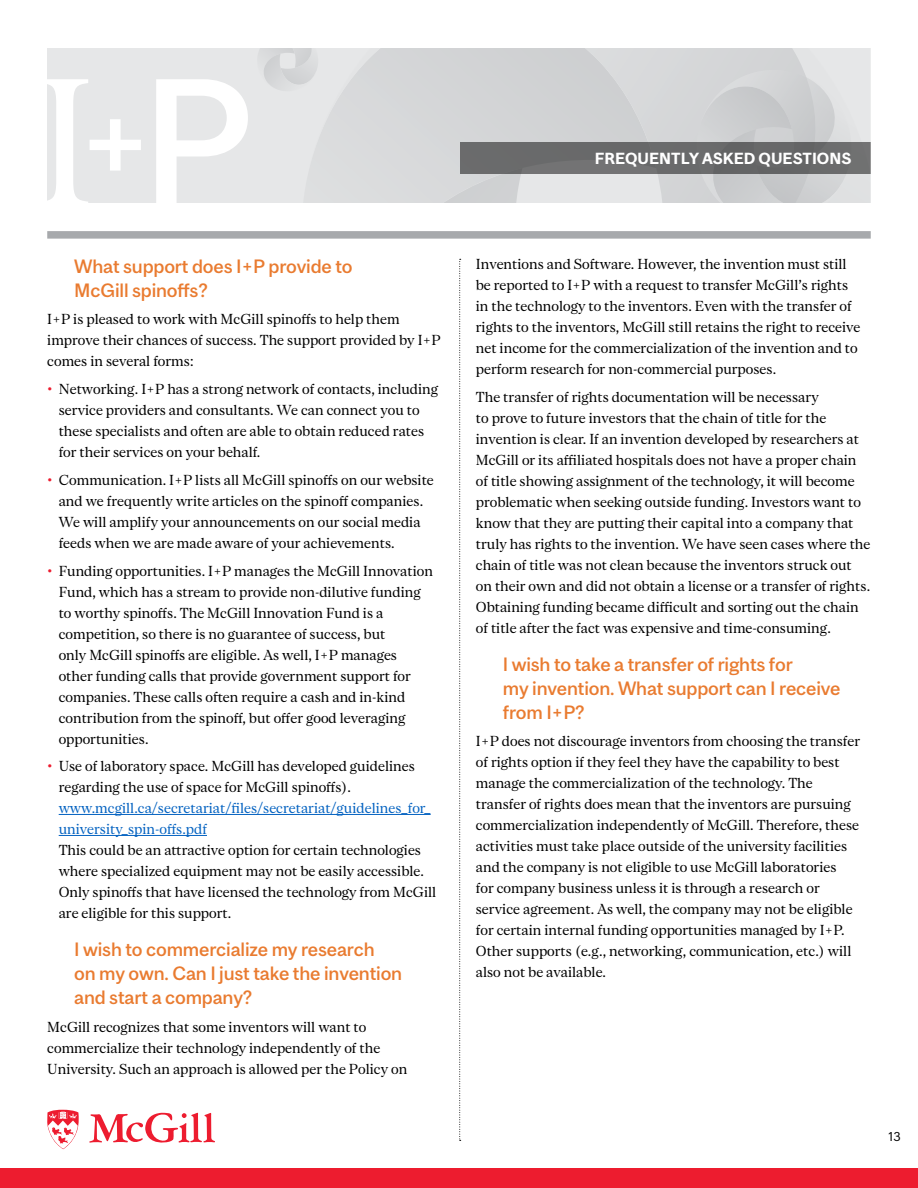
<style>
.page{position:relative;width:918px;height:1188px;background:#fff}
.page>*{position:absolute;margin:0;border:0;box-sizing:border-box;transform-origin:0 0}
.t1{font:500 18px/24px "Mc Gill Sans";letter-spacing:-.01em;color:#e97b30}
.t2{font:18px "Mc Gill Serif";color:#ed1c2f}
.t3{font:700 15px "Mc Gill Sans";color:#fff}
.t4{font:13.5px/21px "Mc Gill Serif";color:#000}
.t5{font:13.5px/21px "Mc Gill Serif";color:#0563c1}
.t6{font:12px "Mc Gill Sans";color:#000}
</style>
<div class="page">
<div style="left:47px;top:47px;width:825px;height:156px;background:#e6e7e8"></div>
<svg style="left:317px;top:47px;width:500px;height:156px"></svg>
<div style="left:0;top:1169px;width:918px;height:19px;background:#ed1c2f"></div>
<svg style="left:257px;top:47px;width:62px;height:44px"></svg>
<svg style="left:696px;top:70px;width:150px;height:133px"></svg>
<svg style="left:47px;top:79px;width:94px;height:124px"></svg>
<svg style="left:156px;top:79px;width:92px;height:124px"></svg>
<div style="left:47px;top:231px;width:824px;height:8px;background:#a7a9ac"></div>
<svg style="left:89px;top:1112px;width:126px;height:31px"></svg>
<svg style="left:47px;top:1110px;width:32px;height:39px"></svg>
<svg style="left:459px;top:259px;width:2px;height:882px"></svg>
<div style="left:460px;top:142px;width:412px;height:32px;background:#6a6a6b"></div>
<hr style="left:59px;top:814px;width:372px;height:1px;background:#0563c1">
<hr style="left:59px;top:835px;width:148px;height:1px;background:#0563c1">
<p class="t3" style="left:595px;top:149px;width:258px">FREQUENTLY ASKED QUESTIONS</p>
<h1 class="t1" style="left:74px;top:254px;width:280px">What support does +I P provide to<br>McGill spinoffs?</h1>
<p class="t4" style="left:47px;top:309px;width:395px">+I P is pleased to work with McGill spinoffs to help them improve their chances of success. The support provided by +I P comes in several forms:</p>
<p class="t4" style="left:59px;top:379px;width:381px">Networking +I. P has a strong network of contacts, including</p>
<h1 class="t2" style="left:47px;top:376px;width:7px">•</h1>
<p class="t4" style="left:59px;top:400px;width:367px">service providers and consultants. We can connect you to these specialists and often are able to obtain reduced rates for their services on your behalf.</p>
<p class="t4" style="left:59px;top:469px;width:377px">Communication +I. P lists all McGill spinoffs on our website</p>
<h1 class="t2" style="left:47px;top:467px;width:7px">•</h1>
<p class="t4" style="left:59px;top:490px;width:366px">and we frequently write articles on the spinoff companies.<br>We will amplify your announcements on our social media feeds when we are made aware of your achievements.</p>
<p class="t4" style="left:59px;top:560px;width:376px">Funding opportunities +I. P manages the McGill Innovation</p>
<h1 class="t2" style="left:47px;top:558px;width:7px">•</h1>
<p class="t4" style="left:59px;top:581px;width:364px">Fund, which has a stream to provide non-dilutive funding to worthy spinoffs. The McGill Innovation Fund is a competition, so there is no guarantee of success, but<br>only McGill spinoffs are eligible. As well +I, P manages other funding calls that provide government support for companies. These calls often require a cash and in-kind contribution from the spinoff, but offer good leveraging opportunities.</p>
<p class="t4" style="left:59px;top:756px;width:358px">Use of laboratory space. McGill has developed guidelines</p>
<h1 class="t2" style="left:47px;top:753px;width:7px">•</h1>
<p class="t4" style="left:59px;top:777px;width:294px">regarding the use of space for McGill spinoffs .(</p>
<p class="t5" style="left:59px;top:798px;width:373px">www.mcgill.ca/secretariat/files/secretariat/guidelines_for_ university_spin-offs.pdf</p>
<p class="t4" style="left:59px;top:840px;width:379px">This could be an attractive option for certain technologies where specialized equipment may not be easily accessible.<br>Only spinoffs that have licensed the technology from McGill are eligible for this support.</p>
<h1 class="t1" style="left:74px;top:937px;width:330px">I wish to commercialize my research<br>on my own. Can I just take the invention and start a company?</h1>
<p class="t4" style="left:47px;top:1016px;width:362px">McGill recognizes that some inventors will want to commercialize their technology independently of the<br>University. Such an approach is allowed per the Policy on</p>
<p class="t4" style="left:476px;top:254px;width:386px">Inventions and Software. However, the invention must still be reported to +I P with a request to transfer McGill s’ rights in the technology to the inventors. Even with the transfer of rights to the inventors, McGill still retains the right to receive net income for the commercialization of the invention and to perform research for non-commercial purposes.</p>
<p class="t4" style="left:476px;top:386px;width:396px">The transfer of rights documentation will be necessary<br>to prove to future investors that the chain of title for the invention is clear If. an invention developed by researchers at McGill or its affiliated hospitals does not have a proper chain of title showing assignment of the technology it, will become problematic when seeking outside funding. Investors want to know that they are putting their capital into a company that truly has rights to the invention. We have seen cases where the chain of title was not clean because the inventors struck out on their own and did not obtain a license or a transfer of rights.<br>Obtaining funding became difficult and sorting out the chain of title after the fact was expensive and time-consuming.</p>
<h1 class="t1" style="left:503px;top:652px;width:339px">I wish to take a transfer of rights for<br>my invention. What support can I receive from +I P?</h1>
<p class="t4" style="left:476px;top:731px;width:386px">+I P does not discourage inventors from choosing the transfer of rights option if they feel they have the capability to best manage the commercialization of the technology. The transfer of rights does mean that the inventors are pursuing commercialization independently of McGill. Therefore, these activities must take place outside of the university facilities and the company is not eligible to use McGill laboratories<br>for company business unless it is through a research or service agreement. As well, the company may not be eligible for certain internal funding opportunities managed b y +I .P Other supports ( g.e ., networking, communication, etc.) will also not be available.</p>
<p class="t6" style="left:889px;top:1129px;width:14px">13</p>
</div>
